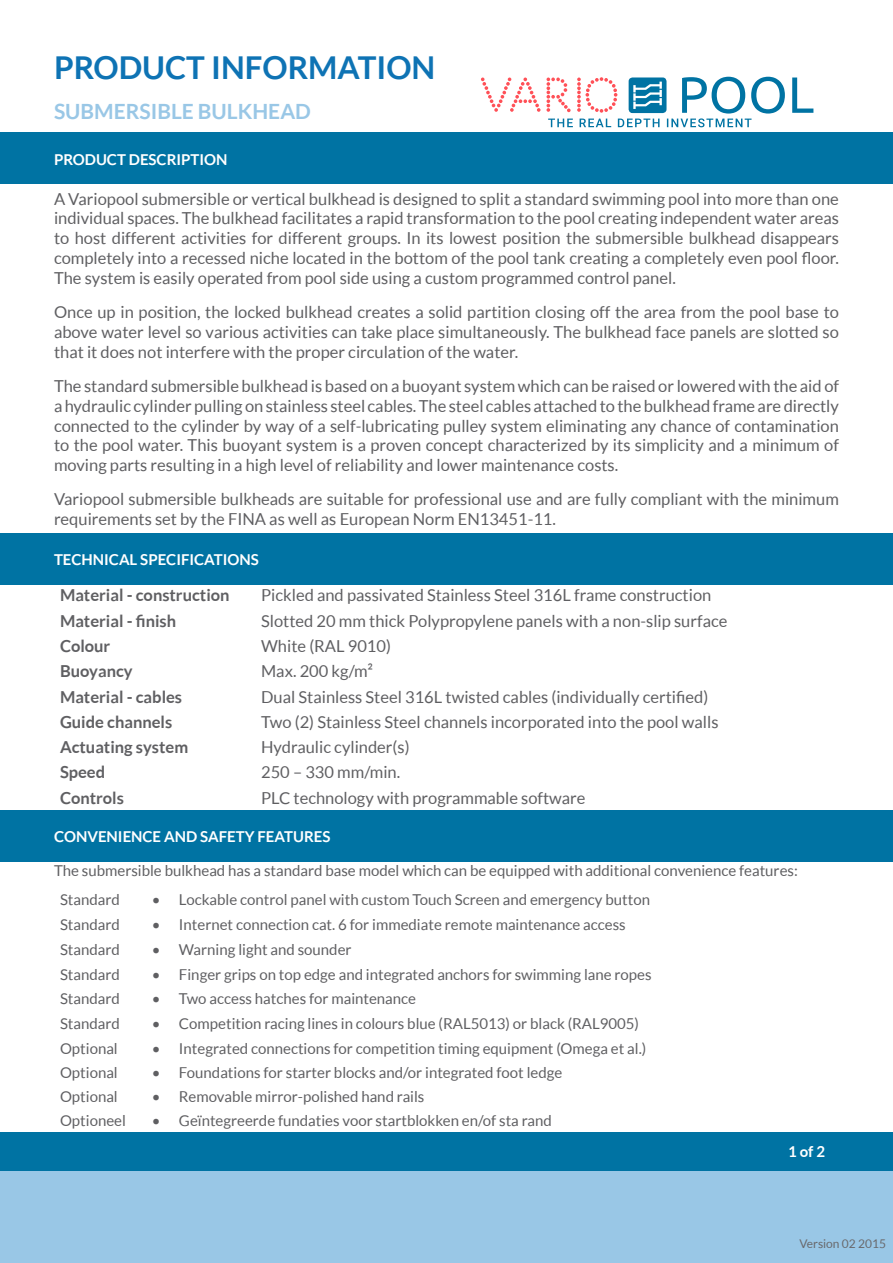
<style>
.page{position:relative;width:893px;height:1263px;background:#fff}
.page>*{position:absolute;margin:0;border:0;box-sizing:border-box;transform-origin:0 0}
.t1{font:700 31.5px "Lato";color:#0e73b4}
.t2{font:700 21px "Lato";color:#99c7e6}
.t3{font:16.5px/19.8px "Lato";color:#5f5f62;text-align:justify}
.t4{font:700 16.5px "Lato";color:#5f5f62}
.t5{font:15px/28.3px "Lato";color:#5f5f62}
.t6{font:700 15px "Lato";color:#fff}
.t7{font:12px "Lato";color:#69696c}
</style>
<div class="page">
<div style="left:0;top:1132px;width:893px;height:42px;background:#0073a3"></div>
<div style="left:0;top:1172px;width:893px;height:91px;background:#99c7e6"></div>
<hr style="left:892px;top:31px;width:1px;height:51px;background:#0073a3">
<div style="left:0;top:133px;width:893px;height:51px;background:#0073a3"></div>
<div style="left:0;top:533px;width:893px;height:51px;background:#0073a3"></div>
<div style="left:0;top:810px;width:893px;height:51px;background:#0073a3"></div>
<svg style="left:481px;top:78px;width:59px;height:34px"></svg>
<svg style="left:546px;top:77px;width:267px;height:50px"></svg>
<h1 class="t1" style="left:54px;top:50px;width:383px">PRODUCT INFORMATION</h1>
<p class="t2" style="left:54px;top:99px;width:258px">SUBMERSIBLE BULKHEAD</p>
<p class="t6" style="left:54px;top:151px;width:175px">PRODUCT DESCRIPTION</p>
<p class="t3" style="left:54px;top:189px;width:786px">A Variopool submersible or vertical bulkhead is designed to split a standard swimming pool into more than one individual spaces. The bulkhead facilitates a rapid transformation to the pool creating independent water areas to host different activities for different groups. In its lowest position the submersible bulkhead disappears completely into a recessed niche located in the bottom of the pool tank creating a completely even pool floor.<br>The system is easily operated from pool side using a custom programmed control panel.</p>
<p class="t3" style="left:54px;top:302px;width:786px">Once up in position, the locked bulkhead creates a solid partition closing off the area from the pool base to above water level so various activities can take place simultaneously. The bulkhead face panels are slotted so that it does not interfere with the proper circulation of the water.</p>
<p class="t3" style="left:54px;top:376px;width:787px">The standard submersible bulkhead is based on a buoyant system which can be raised or lowered with the aid of a hydraulic cylinder pulling on stainless steel cables. The steel cables attached to the bulkhead frame are directly connected to the cylinder by way of a self-lubricating pulley system eliminating any chance of contamination to the pool water. This buoyant system is a proven concept characterized by its simplicity and a minimum of moving parts resulting in a high level of reliability and lower maintenance costs.</p>
<p class="t3" style="left:54px;top:489px;width:786px">Variopool submersible bulkheads are suitable for professional use and are fully compliant with the minimum requirements set by the FINA as well as European Norm EN13451-11.</p>
<p class="t6" style="left:54px;top:551px;width:206px">TECHNICAL SPECIFICATIONS</p>
<p class="t4" style="left:60px;top:586px;width:171px">Material - construction</p>
<p class="t3" style="left:261px;top:585px;width:452px">Pickled and passivated Stainless Steel 316L frame construction</p>
<p class="t4" style="left:60px;top:611px;width:118px">Material - finish</p>
<p class="t3" style="left:261px;top:611px;width:468px">Slotted 20 mm thick Polypropylene panels with a non-slip surface</p>
<p class="t4" style="left:60px;top:636px;width:52px">Colour</p>
<p class="t3" style="left:261px;top:636px;width:131px">White (RAL 9010)</p>
<p class="t4" style="left:60px;top:662px;width:74px">Buoyancy</p>
<p class="t3" style="left:261px;top:661px;width:113px">Max. 200 kg/m²</p>
<p class="t4" style="left:60px;top:687px;width:124px">Material - cables</p>
<p class="t3" style="left:261px;top:687px;width:449px">Dual Stainless Steel 316L twisted cables (individually certified)</p>
<p class="t4" style="left:60px;top:712px;width:114px">Guide channels</p>
<p class="t3" style="left:261px;top:712px;width:459px">Two (2) Stainless Steel channels incorporated into the pool walls</p>
<p class="t4" style="left:60px;top:738px;width:130px">Actuating system</p>
<p class="t3" style="left:261px;top:737px;width:150px">Hydraulic cylinder(s)</p>
<p class="t4" style="left:60px;top:763px;width:47px">Speed</p>
<p class="t3" style="left:261px;top:762px;width:141px">250 – 330 mm/min.</p>
<p class="t4" style="left:60px;top:788px;width:65px">Controls</p>
<p class="t3" style="left:261px;top:788px;width:326px">PLC technology with programmable software</p>
<p class="t6" style="left:54px;top:828px;width:278px">CONVENIENCE AND SAFETY FEATURES</p>
<p class="t5" style="left:60px;top:856px;width:739px;text-indent:-6px">The submersible bulkhead has a standard base model which can be equipped with additional convenience features:<br>Standard</p>
<p class="t5" style="left:152px;top:885px;width:500px">• Lockable control panel with custom Touch Screen and emergency button</p>
<p class="t5" style="left:60px;top:910px;width:61px">Standard</p>
<p class="t5" style="left:152px;top:910px;width:475px">• Internet connection cat. 6 for immediate remote maintenance access</p>
<p class="t5" style="left:60px;top:935px;width:61px">Standard</p>
<p class="t5" style="left:152px;top:935px;width:201px">• Warning light and sounder</p>
<p class="t5" style="left:60px;top:960px;width:61px">Standard</p>
<p class="t5" style="left:152px;top:960px;width:501px">• Finger grips on top edge and integrated anchors for swimming lane ropes</p>
<p class="t5" style="left:60px;top:985px;width:61px">Standard</p>
<p class="t5" style="left:152px;top:985px;width:266px">• Two access hatches for maintenance</p>
<p class="t5" style="left:60px;top:1009px;width:61px">Standard</p>
<p class="t5" style="left:152px;top:1009px;width:489px">• Competition racing lines in colours blue (RAL5013) or black (RAL9005)</p>
<p class="t5" style="left:60px;top:1034px;width:59px">Optional</p>
<p class="t5" style="left:152px;top:1034px;width:496px">• Integrated connections for competition timing equipment (Omega et al.)</p>
<p class="t5" style="left:60px;top:1058px;width:59px">Optional</p>
<p class="t5" style="left:152px;top:1058px;width:412px">• Foundations for starter blocks and/or integrated foot ledge</p>
<p class="t5" style="left:60px;top:1082px;width:59px">Optional</p>
<p class="t5" style="left:152px;top:1082px;width:274px">• Removable mirror-polished hand rails</p>
<p class="t5" style="left:60px;top:1106px;width:67px">Optioneel</p>
<p class="t5" style="left:152px;top:1106px;width:401px">• Geïntegreerde fundaties voor startblokken en/of sta rand</p>
<p class="t6" style="left:788px;top:1143px;width:38px">1 of 2</p>
<p class="t7" style="left:799px;top:1236px;width:88px">Version 02 2015</p>
</div>
